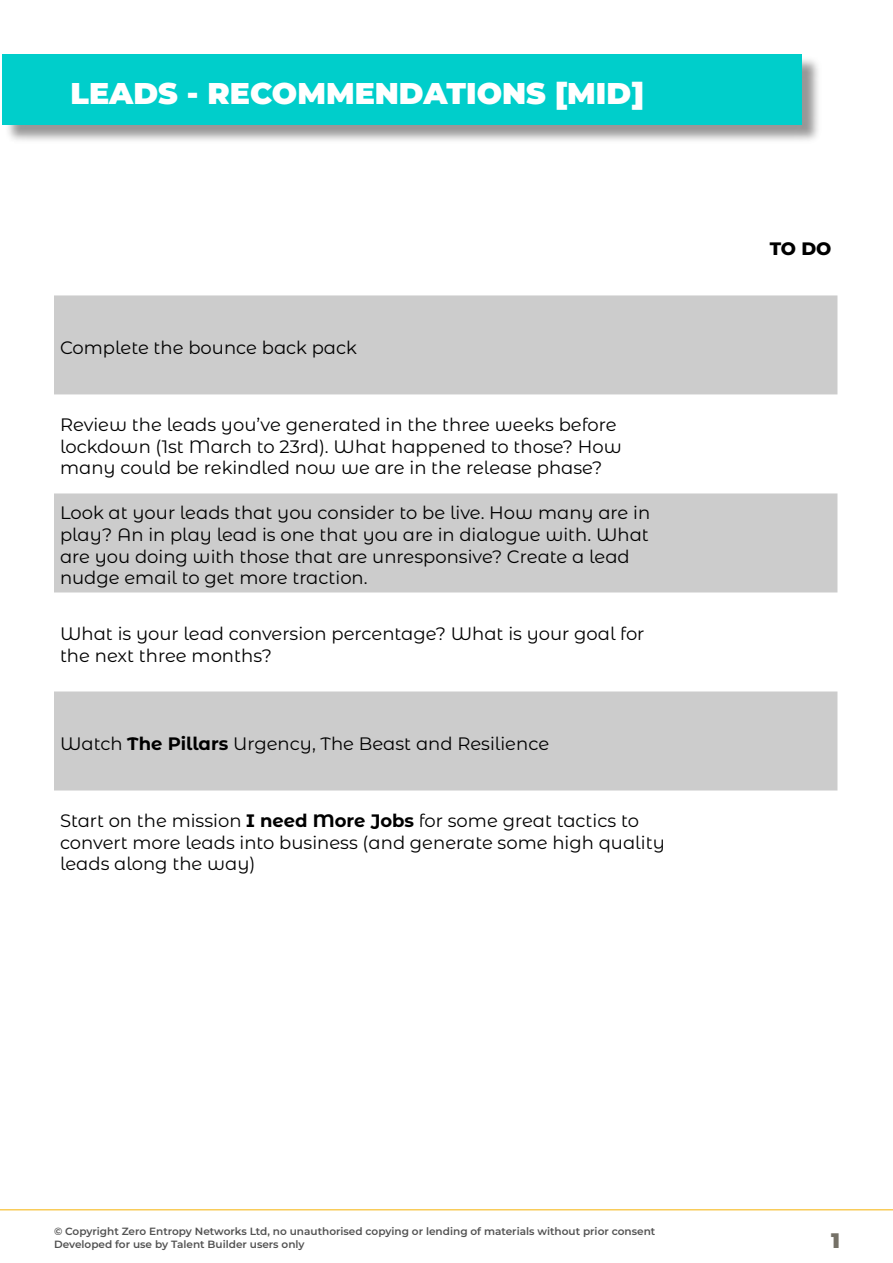
<style>
.page{position:relative;width:893px;height:1263px;background:#fff}
.page>*{position:absolute;margin:0;border:0;box-sizing:border-box;transform-origin:0 0}
.t1{font:900 30px "Montserrat";color:#fff}
.t2{font:900 21px "Montserrat";color:#757167}
.t3{font:18px/21.6px "Montserrat Alternates";color:#000}
.t4{font:800 18px "Montserrat";color:#000}
.t5{font:600 10.5px/12.6px "Montserrat";color:#525252}
.s1{font-weight:700}
</style>
<div class="page">
<div style="left:5px;top:57px;width:816px;height:87px;background:#757474;opacity:.75"></div>
<div style="left:2px;top:54px;width:800px;height:70px;background:#00cecb"></div>
<hr style="left:0;top:1209px;width:893px;height:1px;background:#f9cc59">
<svg style="left:54px;top:295px;width:783px;height:495px;fill:#ccc"></svg>
<h1 class="t1" style="left:70px;top:70px;width:575px">LEADS - RECOMMENDATIONS [MID]</h1>
<p class="t3" style="left:60px;top:336px;width:298px">Complete the bounce back pack</p>
<p class="t3" style="left:60px;top:413px;width:563px">Review the leads you’ve generated in the three weeks before lockdown (1st March to 23rd). What happened to those? How many could be rekindled now we are in the release phase?</p>
<p class="t3" style="left:60px;top:501px;width:592px">Look at your leads that you consider to be live. How many are in play? An in play lead is one that you are in dialogue with. What are you doing with those that are unresponsive? Create a lead nudge email to get more traction.</p>
<p class="t3" style="left:60px;top:622px;width:586px">What is your lead conversion percentage? What is your goal for the next three months?</p>
<p class="t3" style="left:60px;top:732px;width:491px">Watch <span class="s1">The Pillars</span> Urgency, The Beast and Resilience</p>
<p class="t3" style="left:60px;top:809px;width:606px">Start on the mission <span class="s1">I need More Jobs</span> for some great tactics to convert more leads into business (and generate some high quality leads along the way)</p>
<p class="t4" style="left:770px;top:235px;width:63px">TO DO</p>
<p class="t5" style="left:54px;top:1224px;width:603px">© Copyright Zero Entropy Networks Ltd, no unauthorised copying or lending of materials without prior consent<br>Developed for use by Talent Builder users only</p>
<p class="t2" style="left:831px;top:1224px;width:10px">1</p>
</div>
